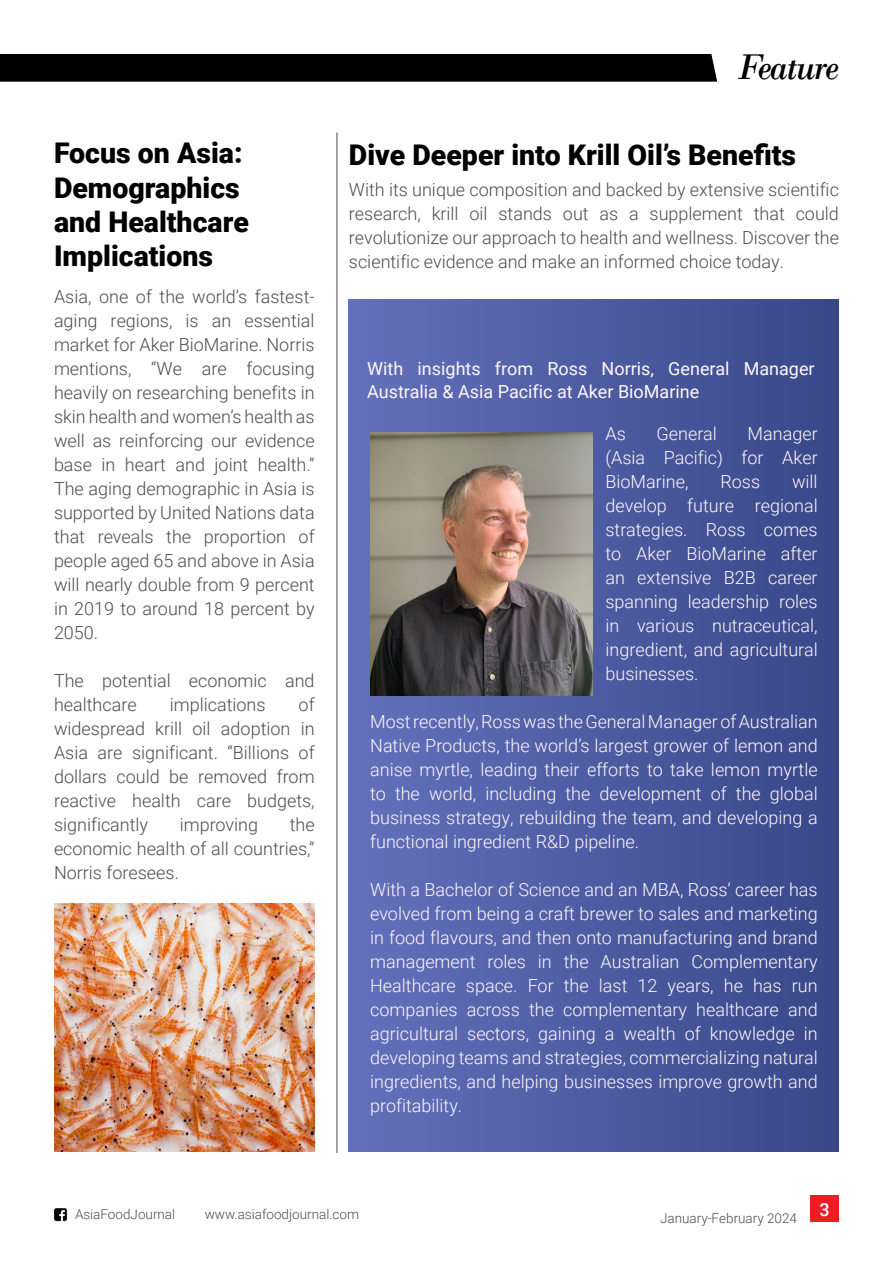
<style>
.page{position:relative;width:893px;height:1263px;background:#fff}
.page>*{position:absolute;margin:0;border:0;box-sizing:border-box;transform-origin:0 0}
.t1{font:italic 37.5px "Bodoni";letter-spacing:-.05em;color:#000}
.t2{font:900 28.5px/34.2px "Roboto";color:#000}
.t3{font:300 18px/24px "Roboto";color:#fff7f7;text-align:justify}
.t4{font:300 18px/24px "Roboto";color:#4d4d4f;text-align:justify}
.t5{font:18px/22.5px "Roboto";color:#fff7f7}
.t6{font:500 18px "Roboto";color:#fff}
.t7{font:300 13.5px "Roboto";color:#4d4d4f}
</style>
<div class="page">
<div style="left:0;top:54px;width:717px;height:28px;background:#000"></div>
<div style="left:810px;top:1196px;width:29px;height:26px;background:#ed1d24"></div>
<img style="left:54px;top:1208px;width:14px;height:13px">
<hr style="left:337px;top:132px;width:1px;height:1021px;background:#4d4d4f">
<img style="left:54px;top:904px;width:261px;height:247px">
<div style="left:349px;top:299px;width:490px;height:852px;background:linear-gradient(to right,#6371bc,#384789)"></div>
<img style="left:370px;top:432px;width:223px;height:264px">
<h2 class="t2" style="left:54px;top:135px;width:196px">Focus on Asia:<br>Demographics and Healthcare<br>Implications</h2>
<p class="t4" style="left:54px;top:284px;width:262px">Asia, one of the world’s fastest&shy;aging regions, is an essential market for Aker BioMarine. Norris mentions, “We are focusing heavily on researching benefits in skin health and women’s health as well as reinforcing our evidence base in heart and joint health.” The aging demographic in Asia is supported by United Nations data that reveals the proportion of people aged 65 and above in Asia will nearly double from 9 percent in 2019 to around 18 percent by 2050.</p>
<p class="t4" style="left:54px;top:668px;width:262px">The potential economic and healthcare</p>
<p class="t4" style="left:54px;top:692px;width:262px;text-indent:245px">of widespread krill oil adoption in Asia are significant. “Billions of dollars could be removed from reactive health care budgets, significantly</p>
<p class="t4" style="left:170px;top:692px;width:97px">implications</p>
<p class="t4" style="left:54px;top:812px;width:262px;text-indent:236px">the economic health of all countries,” Norris foresees.</p>
<p class="t4" style="left:180px;top:812px;width:80px">improving</p>
<h1 class="t1" style="left:737px;top:45px;width:103px">Feature</h1>
<h2 class="t2" style="left:349px;top:137px;width:449px">Dive Deeper into Krill Oil’s Benefits</h2>
<p class="t4" style="left:349px;top:177px;width:491px">With its unique composition and backed by extensive scientific research, krill oil stands out as a supplement that could revolutionize our approach to health and wellness. Discover the scientific evidence and make an informed choice today.</p>
<p class="t5" style="left:367px;top:357px;width:449px">With insights from Ross Norris, General Manager<br>Australia &amp; Asia Pacific at Aker BioMarine</p>
<p class="t3" style="left:605px;top:421px;width:22px">As</p>
<p class="t3" style="left:657px;top:421px;width:62px">General</p>
<p class="t3" style="left:605px;top:421px;width:214px;text-indent:142px">Manager (Asia Pacific) for Aker BioMarine,</p>
<p class="t3" style="left:605px;top:469px;width:214px;text-indent:187px">will develop future regional strategies. Ross comes to Aker BioMarine after an extensive B2B career spanning leadership roles in various nutraceutical, ingredient, and agricultural businesses.</p>
<p class="t3" style="left:370px;top:709px;width:449px">Most recently, Ross was the General Manager of Australian Native Products, the world’s largest grower of lemon and anise myrtle, leading their efforts to take lemon myrtle to the world, including the development of the global business strategy, rebuilding the team, and developing a functional ingredient R&amp;D pipeline.</p>
<p class="t3" style="left:370px;top:877px;width:449px">With a Bachelor of Science and an MBA, Ross’ career has evolved from being a craft brewer to sales and marketing in food flavours, and then onto manufacturing and brand management roles in the Australian Complementary Healthcare space. For the last 12 years, he has run companies across the complementary healthcare and agricultural sectors, gaining a wealth of knowledge in developing teams and strategies, commercializing natural ingredients, and helping businesses improve growth and profitability.</p>
<p class="t3" style="left:720px;top:469px;width:41px">Ross</p>
<p class="t7" style="left:75px;top:1205px;width:102px">AsiaFoodJournal</p>
<p class="t7" style="left:205px;top:1205px;width:156px">www.asiafoodjournal.com</p>
<p class="t6" style="left:819px;top:1197px;width:12px">3</p>
<p class="t7" style="left:660px;top:1209px;width:138px">January-February 2024</p>
</div>
